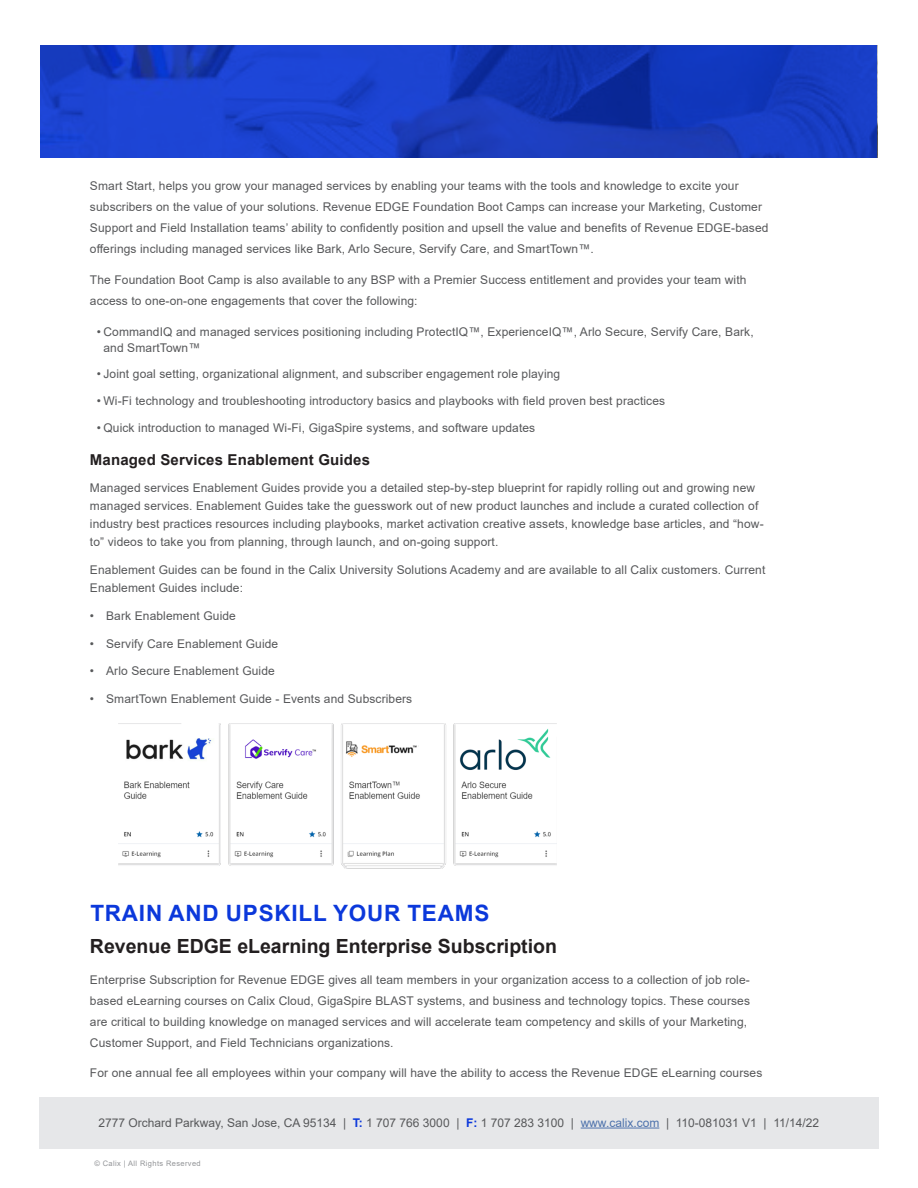
<style>
.page{position:relative;width:918px;height:1188px;background:#fff}
.page>*{position:absolute;margin:0;border:0;box-sizing:border-box;transform-origin:0 0}
.Body_Copy{font:700 22.5px "Arial";letter-spacing:.035em;color:#0b38db}
.Body_Copy-2{font:700 19.5px "Arial";color:#231f20}
.Body_Copy-3{font:700 15px "Arial";letter-spacing:.01em;color:#231f20}
.Body_Copy-4{font:12px/21px "Arial";letter-spacing:.01em;color:#57585a}
.t1{font:7.5px "Arial";letter-spacing:.05em;color:#939598}
.s1{font-weight:700;color:#0b38db}
.s2{color:#4d72ac}
</style>
<div class="page">
<svg style="left:40px;top:45px;width:838px;height:113px;background:#173cc2"></svg>
<div style="left:39px;top:1097px;width:840px;height:52px;background:#e6e7e9"></div>
<hr style="left:581px;top:1128px;width:78px;height:1px;background:#4d72ac">
<img style="left:119px;top:723px;width:437px;height:145px">
<p class="Body_Copy-4" style="left:90px;top:175px;width:680px">Smart Start, helps you grow your managed services by enabling your teams with the tools and knowledge to excite your subscribers on the value of your solutions. Revenue EDGE Foundation Boot Camps can increase your Marketing, Customer Support and Field Installation teams’ ability to confidently position and upsell the value and benefits of Revenue EDGE-based offerings including managed services like Bark, Arlo Secure, Servify Care, and SmartTown™.</p>
<p class="Body_Copy-4" style="left:90px;top:269px;width:658px">The Foundation Boot Camp is also available to any BSP with a Premier Success entitlement and provides your team with access to one-on-one engagements that cover the following:</p>
<p class="Body_Copy-4" style="left:103px;top:323px;width:652px;line-height:16.5px;text-indent:-7px">• CommandIQ and managed services positioning including ProtectIQ™, ExperienceIQ™, Arlo Secure, Servify Care, Bark, and SmartTown™</p>
<p class="Body_Copy-4" style="left:97px;top:364px;width:465px">• Joint goal setting, organizational alignment, and subscriber engagement role playing</p>
<p class="Body_Copy-4" style="left:97px;top:390px;width:570px">• Wi-Fi technology and troubleshooting introductory basics and playbooks with field proven best practices</p>
<p class="Body_Copy-4" style="left:97px;top:418px;width:440px">• Quick introduction to managed Wi-Fi, GigaSpire systems, and software updates</p>
<p class="Body_Copy-3" style="left:90px;top:449px;width:282px">Managed Services Enablement Guides</p>
<p class="Body_Copy-4" style="left:90px;top:479px;width:675px;line-height:18px">Managed services Enablement Guides provide you a detailed step-by-step blueprint for rapidly rolling out and growing new managed services. Enablement Guides take the guesswork out of new product launches and include a curated collection of industry best practices resources including playbooks, market activation creative assets, knowledge base articles, and “how&shy;to” videos to take you from planning, through launch, and on-going support.</p>
<p class="Body_Copy-4" style="left:90px;top:561px;width:677px;line-height:18px">Enablement Guides can be found in the Calix University Solutions Academy and are available to all Calix customers. Current<br>Enablement Guides include:</p>
<p class="Body_Copy-4" style="left:90px;top:605px;width:147px">• Bark Enablement Guide</p>
<p class="Body_Copy-4" style="left:90px;top:633px;width:190px">• Servify Care Enablement Guide</p>
<p class="Body_Copy-4" style="left:90px;top:661px;width:186px">• Arlo Secure Enablement Guide</p>
<p class="Body_Copy-4" style="left:90px;top:688px;width:324px">• SmartTown Enablement Guide - Events and Subscribers</p>
<p class="Body_Copy" style="left:90px;top:897px;width:400px">TRAIN AND UPSKILL YOUR TEAMS</p>
<p class="Body_Copy-2" style="left:90px;top:932px;width:469px">Revenue EDGE eLearning Enterprise Subscription</p>
<p class="Body_Copy-4" style="left:90px;top:969px;width:662px">Enterprise Subscription for Revenue EDGE gives all team members in your organization access to a collection of job role&shy;based eLearning courses on Calix Cloud, GigaSpire BLAST systems, and business and technology topics. These courses are critical to building knowledge on managed services and will accelerate team competency and skills of your Marketing, Customer Support, and Field Technicians organizations.</p>
<p class="Body_Copy-4" style="left:90px;top:1063px;width:674px">For one annual fee all employees within your company will have the ability to access the Revenue EDGE eLearning courses</p>
<p class="Body_Copy-4" style="left:99px;top:1112px;width:722px">2777 Orchard Parkway, San Jose, CA 95134 | <span class="s1">T:</span> 1 707 766 3000 | <span class="s1">F:</span> 1 707 283 3100 | <span class="s2">www.calix.com</span> | 110-081031 V1 | 11/14/22</p>
<p class="t1" style="left:94px;top:1159px;width:108px">© Calix | All Rights Reserved</p>
</div>
